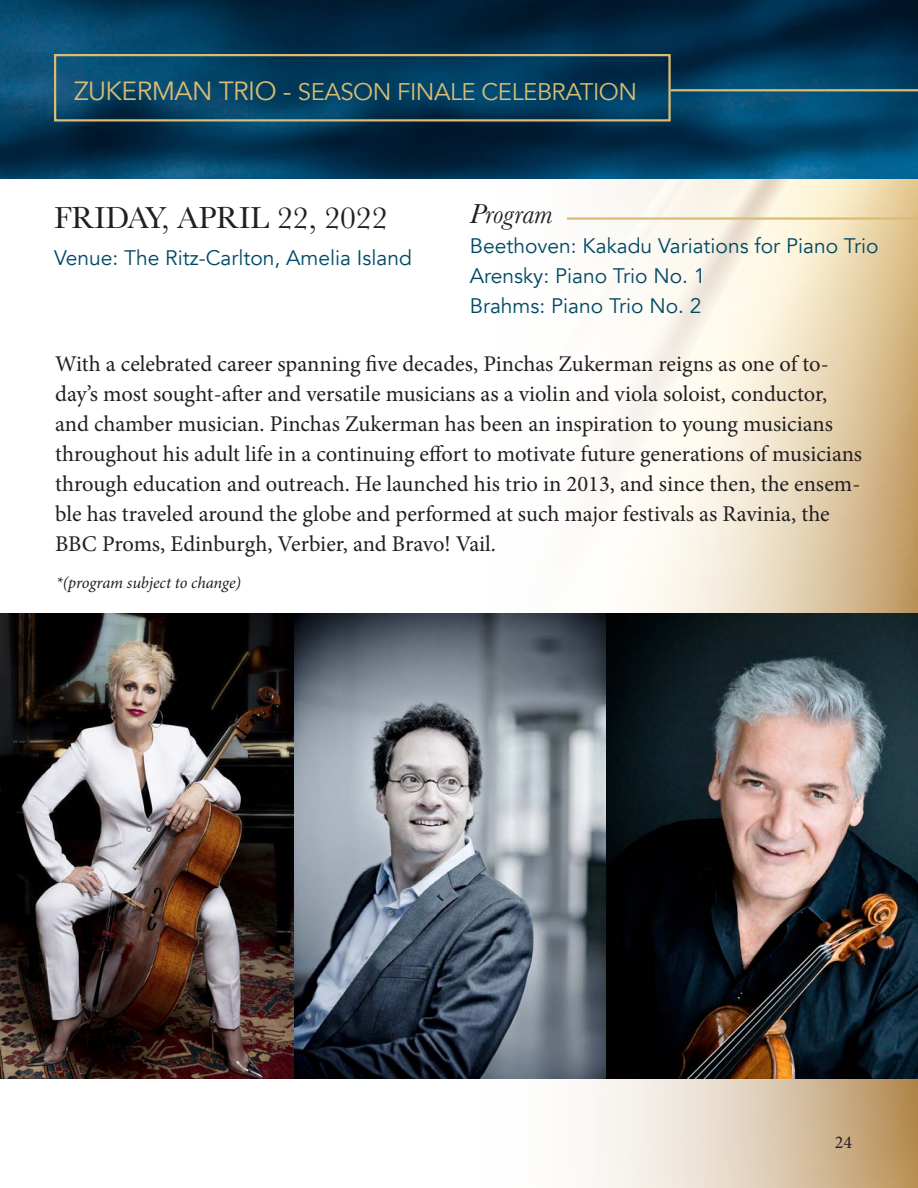
<style>
.page{position:relative;width:918px;height:1188px;background:#fff}
.page>*{position:absolute;margin:0;border:0;box-sizing:border-box;transform-origin:0 0}
.t1{font:31.5px "Baskerville";color:#231f20}
.t2{font:italic 28.5px "Baskerville";color:#231f20}
.t3{font:24px "Avenir";letter-spacing:-.02em;color:#dabc72}
.t4{font:22.5px/30px "Minion Pro";letter-spacing:-.005em;color:#231f20}
.t5{font:21px "Avenir";color:#004964}
.t6{font:18px "Minion Pro";color:#231f20}
.t7{font:italic 16.5px "Minion Pro";letter-spacing:-.01em;color:#231f20}
.s1{font-size:26.25px}
</style>
<div class="page">
<img style="left:459px;top:179px;width:459px;height:1009px">
<img style="left:0;top:0;width:918px;height:179px">
<div style="left:54px;top:54px;width:617px;height:68px;border:2px solid #dabc72"></div>
<hr style="left:671px;top:89px;width:247px;height:2px;background:#dabc72">
<img style="left:0;top:614px;width:918px;height:464px">
<hr style="left:567px;top:217px;width:351px;height:3px;background:#dabc72">
<p class="t3" style="left:74px;top:77px;width:565px"><span class="s1">ZUKERMAN TRIO -</span> SEASON FINALE CELEBRATION</p>
<p class="t1" style="left:54px;top:198px;width:335px">FRIDAY, APRIL 22, 2022</p>
<p class="t5" style="left:54px;top:245px;width:359px">Venue: The Ritz-Carlton, Amelia Island</p>
<p class="t2" style="left:470px;top:195px;width:84px">Program</p>
<p class="t5" style="left:470px;top:233px;width:410px">Beethoven: Kakadu Variations for Piano Trio</p>
<p class="t5" style="left:470px;top:263px;width:237px">Arensky: Piano Trio No. 1</p>
<p class="t5" style="left:470px;top:293px;width:233px">Brahms: Piano Trio No. 2</p>
<p class="t4" style="left:55px;top:349px;width:809px">With a celebrated career spanning five decades, Pinchas Zukerman reigns as one of to&shy;day’s most sought-after and versatile musicians as a violin and viola soloist, conductor, and chamber musician. Pinchas Zukerman has been an inspiration to young musicians throughout his adult life in a continuing effort to motivate future generations of musicians through education and outreach. He launched his trio in 2013, and since then, the ensem&shy;ble has traveled around the globe and performed at such major festivals as Ravinia, the BBC Proms, Edinburgh, Verbier, and Bravo! Vail.</p>
<p class="t7" style="left:56px;top:572px;width:186px">*(program subject to change)</p>
<p class="t6" style="left:835px;top:1131px;width:19px">24</p>
</div>
